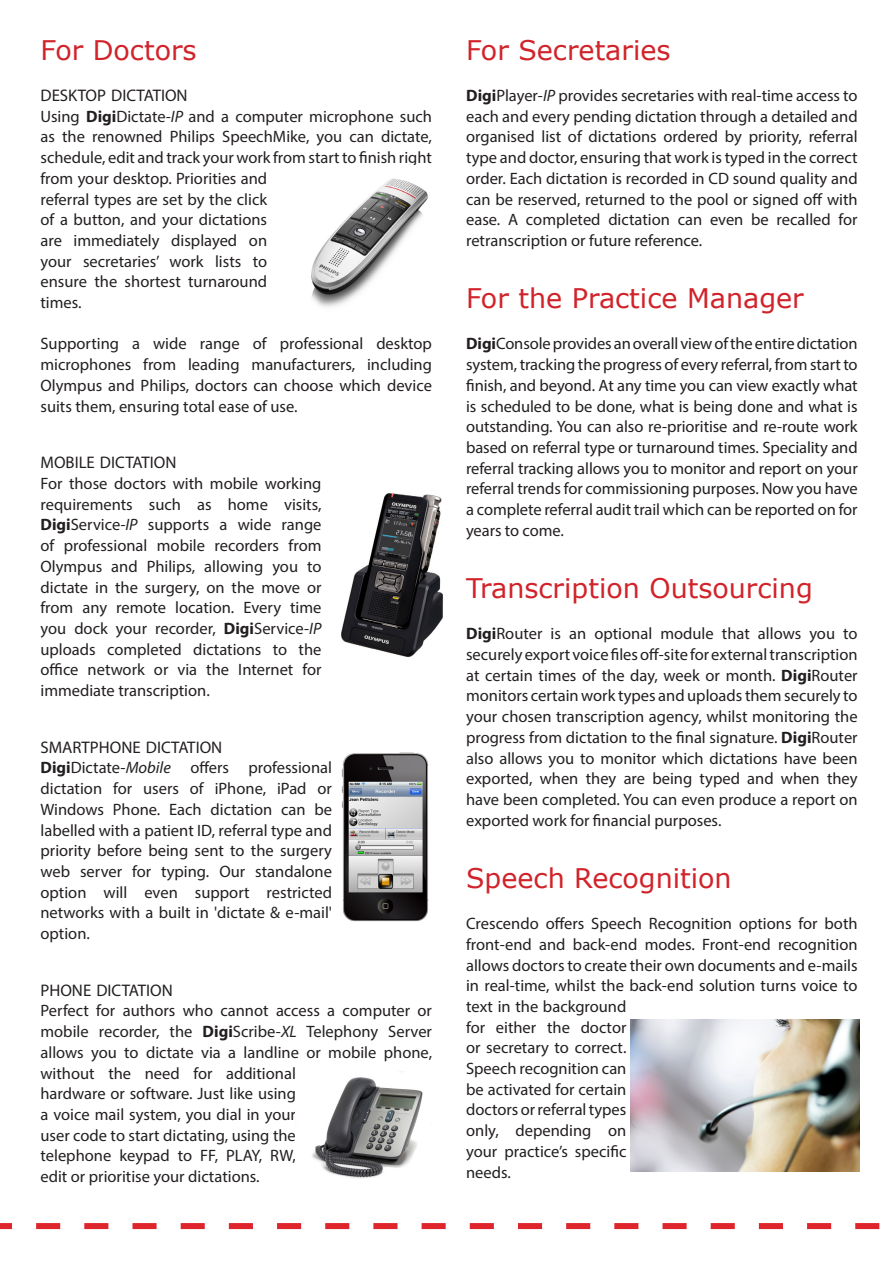
<style>
.page{position:relative;width:893px;height:1263px;background:#fff}
.page>*{position:absolute;margin:0;border:0;box-sizing:border-box;transform-origin:0 0}
.t1{font:27px "Verdana";color:#d1232a}
.t2{font:16.8px "Myriad Pro";color:#231f20}
.t3{font:16.5px/20.7px "Myriad Pro";color:#231f20;text-align:justify}
.s1{font-weight:700}
.s2{font-style:italic}
</style>
<div class="page">
<img style="left:311px;top:178px;width:117px;height:129px">
<img style="left:312px;top:1077px;width:111px;height:101px">
<img style="left:341px;top:493px;width:102px;height:165px">
<img style="left:341px;top:752px;width:88px;height:170px">
<img style="left:631px;top:1019px;width:228px;height:152px">
<svg style="left:0;top:1223px;width:880px;height:6px"></svg>
<p class="t1" style="left:40px;top:31px;width:158px">For Doctors</p>
<p class="t2" style="left:40px;top:85px;width:149px">DESKTOP DICTATION</p>
<p class="t3" style="left:40px;top:106px;width:393px;text-align:left">Using <span class="s1">Digi</span>Dictate<span class="s2">-IP</span> and a computer microphone such as the renowned Philips SpeechMike, you can dictate, schedule, edit and track your work from start to finish right from your desktop. Priorities and<br>referral types are set by the click<br>of a button, and your dictations<br>are immediately displayed on<br>your secretaries’ work lists to<br>ensure the shortest turnaround<br>times.</p>
<p class="t3" style="left:40px;top:333px;width:393px">Supporting a wide range of professional desktop microphones from leading manufacturers, including Olympus and Philips, doctors can choose which device suits them, ensuring total ease of use.</p>
<p class="t2" style="left:40px;top:452px;width:137px">MOBILE DICTATION</p>
<p class="t3" style="left:40px;top:473px;width:283px">For those doctors with mobile working requirements such as home visits, <span class="s1">Digi</span>Service<span class="s2">-IP</span> supports a wide range of professional mobile recorders from Olympus and Philips, allowing you to dictate in the surgery, on the move or from any remote location. Every time you dock your recorder, <span class="s1">Digi</span>Service-<span class="s2">IP </span>uploads completed dictations to the office network or via the Internet for immediate transcription.</p>
<p class="t2" style="left:40px;top:737px;width:183px">SMARTPHONE DICTATION</p>
<p class="t3" style="left:40px;top:757px;width:293px"><span class="s1">Digi</span>Dictate-<span class="s2">Mobile</span> offers professional dictation for users of iPhone, iPad or Windows Phone. Each dictation can be labelled with a patient ID, referral type and priority before being sent to the surgery web server for typing. Our standalone option will even support restricted networks with a built in 'dictate &amp; e-mail' option.</p>
<p class="t2" style="left:40px;top:980px;width:134px">PHONE DICTATION</p>
<p class="t3" style="left:40px;top:1000px;width:393px;text-align:left">Perfect for authors who cannot access a computer or mobile recorder, the <span class="s1">Digi</span>Scribe-<span class="s2">XL</span> Telephony Server allows you to dictate via a landline or mobile phone, without the need for additional<br>hardware or software. Just like using<br>a voice mail system, you dial in your<br>user code to start dictating, using the<br>telephone keypad to FF, PLAY, RW,<br>edit or prioritise your dictations.</p>
<p class="t1" style="left:466px;top:31px;width:206px">For Secretaries</p>
<p class="t3" style="left:466px;top:85px;width:393px"><span class="s1">Digi</span>Player-<span class="s2">IP</span> provides secretaries with real-time access to each and every pending dictation through a detailed and organised list of dictations ordered by priority, referral type and doctor, ensuring that work is typed in the correct order. Each dictation is recorded in CD sound quality and can be reserved, returned to the pool or signed off with ease. A completed dictation can even be recalled for retranscription or future reference.</p>
<p class="t1" style="left:466px;top:280px;width:339px">For the Practice Manager</p>
<p class="t3" style="left:466px;top:333px;width:393px"><span class="s1">Digi</span>Console provides an overall view of the entire dictation system, tracking the progress of every referral, from start to finish, and beyond. At any time you can view exactly what is scheduled to be done, what is being done and what is outstanding. You can also re-prioritise and re-route work based on referral type or turnaround times. Speciality and referral tracking allows you to monitor and report on your referral trends for commissioning purposes. Now you have a complete referral audit trail which can be reported on for years to come.</p>
<p class="t1" style="left:466px;top:569px;width:348px">Transcription Outsourcing</p>
<p class="t3" style="left:466px;top:623px;width:393px"><span class="s1">Digi</span>Router is an optional module that allows you to securely export voice files off-site for external transcription at certain times of the day, week or month. <span class="s1">Digi</span>Router monitors certain work types and uploads them securely to your chosen transcription agency, whilst monitoring the progress from dictation to the final signature. <span class="s1">Digi</span>Router also allows you to monitor which dictations have been exported, when they are being typed and when they have been completed. You can even produce a report on exported work for financial purposes.</p>
<p class="t1" style="left:466px;top:859px;width:267px">Speech Recognition</p>
<p class="t3" style="left:466px;top:913px;width:393px;text-align:left">Crescendo offers Speech Recognition options for both front-end and back-end modes. Front-end recognition allows doctors to create their own documents and e-mails in real-time, whilst the back-end solution turns voice to text in the background<br>for either the doctor<br>or secretary to correct.<br>Speech recognition can<br>be activated for certain<br>doctors or referral types<br>only, depending on<br>your practice’s specific<br>needs.</p>
</div>
